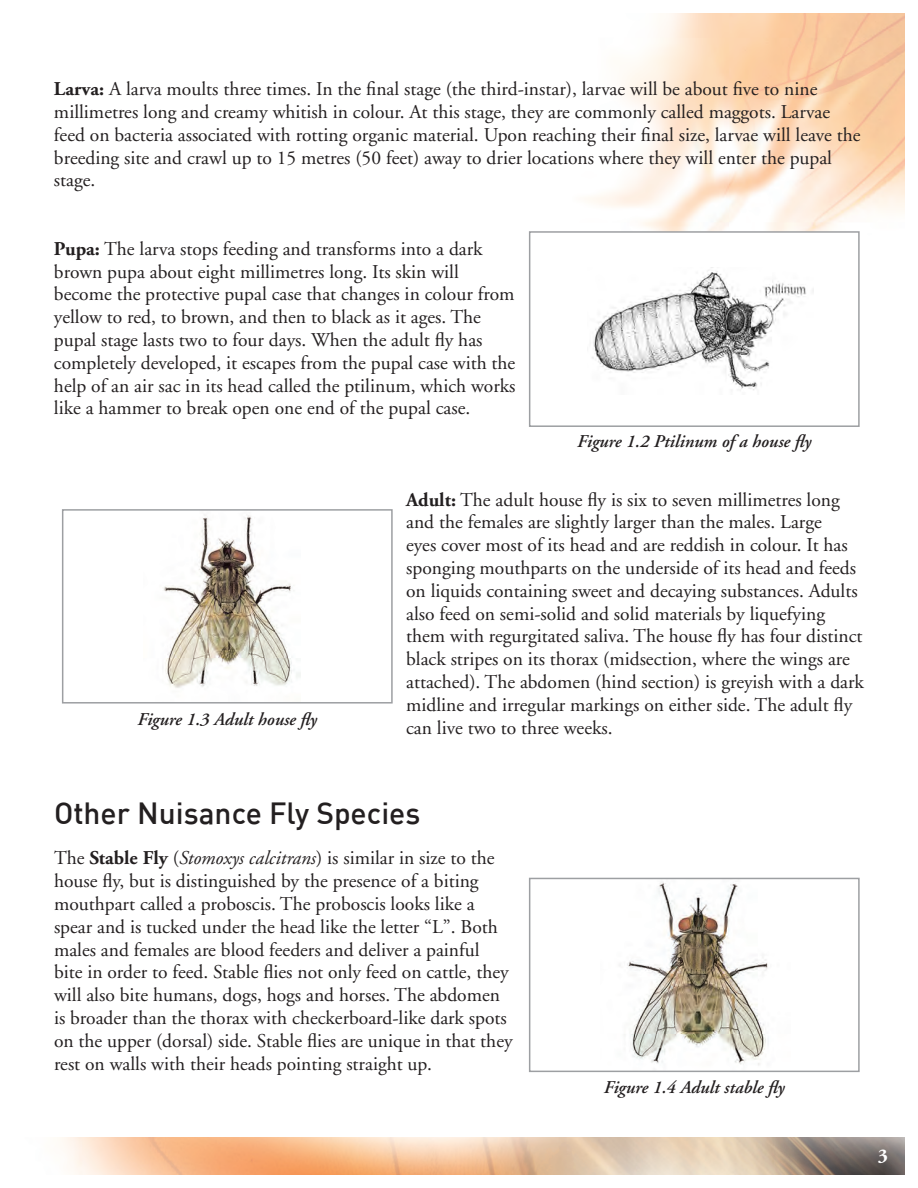
<style>
.page{position:relative;width:918px;height:1188px;background:#fff}
.page>*{position:absolute;margin:0;border:0;box-sizing:border-box;transform-origin:0 0}
.head_2{font:500 30px "DIN";color:#231f20}
.body_text{font:19.5px/22.8px "Adobe Garamond";color:#231f20}
.t1{font:700 19.5px "Adobe Garamond";color:#fff}
.figure_text{font:italic 600 18px "Adobe Garamond";color:#231f20}
.s1{font-weight:700}
.s2{font-style:italic}
</style>
<div class="page">
<img style="left:588px;top:14px;width:316px;height:217px">
<img style="left:61px;top:1137px;width:843px;height:37px">
<img style="left:163px;top:514px;width:138px;height:174px">
<div style="left:62px;top:509px;width:331px;height:195px;border:2px solid #9d9fa2"></div>
<img style="left:592px;top:267px;width:221px;height:123px">
<div style="left:529px;top:231px;width:331px;height:196px;border:2px solid #9d9fa2"></div>
<img style="left:619px;top:882px;width:149px;height:183px">
<div style="left:529px;top:878px;width:331px;height:194px;border:2px solid #9d9fa2"></div>
<p class="body_text" style="left:54px;top:78px;width:808px"><span class="s1">Larva:</span> A larva moults three times. In the final stage (the third-instar), larvae will be about five to nine millimetres long and creamy whitish in colour. At this stage, they are commonly called maggots. Larvae feed on bacteria associated with rotting organic material. Upon reaching their final size, larvae will leave the breeding site and crawl up to 15 metres (50 feet) away to drier locations where they will enter the pupal stage.</p>
<p class="body_text" style="left:54px;top:238px;width:463px"><span class="s1">Pupa:</span> The larva stops feeding and transforms into a dark brown pupa about eight millimetres long. Its skin will become the protective pupal case that changes in colour from yellow to red, to brown, and then to black as it ages. The pupal stage lasts two to four days. When the adult fly has completely developed, it escapes from the pupal case with the help of an air sac in its head called the ptilinum, which works like a hammer to break open one end of the pupal case.</p>
<p class="figure_text" style="left:577px;top:432px;width:236px">Figure 1.2 Ptilinum of a house fly</p>
<p class="figure_text" style="left:137px;top:709px;width:181px">Figure 1.3 Adult house fly</p>
<p class="body_text" style="left:406px;top:489px;width:459px"><span class="s1">Adult:</span> The adult house fly is six to seven millimetres long and the females are slightly larger than the males. Large<br>eyes cover most of its head and are reddish in colour. It has sponging mouthparts on the underside of its head and feeds on liquids containing sweet and decaying substances. Adults also feed on semi-solid and solid materials by liquefying them with regurgitated saliva. The house fly has four distinct black stripes on its thorax (midsection, where the wings are attached). The abdomen (hind section) is greyish with a dark midline and irregular markings on either side. The adult fly can live two to three weeks.</p>
<p class="head_2" style="left:54px;top:794px;width:368px">Other Nuisance Fly Species</p>
<p class="body_text" style="left:54px;top:847px;width:460px">The <span class="s1">Stable Fly</span> (<span class="s2">Stomoxys calcitrans</span>) is similar in size to the house fly, but is distinguished by the presence of a biting mouthpart called a proboscis. The proboscis looks like a spear and is tucked under the head like the letter “L”. Both males and females are blood feeders and deliver a painful bite in order to feed. Stable flies not only feed on cattle, they will also bite humans, dogs, hogs and horses. The abdomen is broader than the thorax with checkerboard-like dark spots on the upper (dorsal) side. Stable flies are unique in that they rest on walls with their heads pointing straight up.</p>
<p class="figure_text" style="left:604px;top:1077px;width:182px">Figure 1.4 Adult stable fly</p>
<p class="t1" style="left:878px;top:1145px;width:12px">3</p>
</div>
